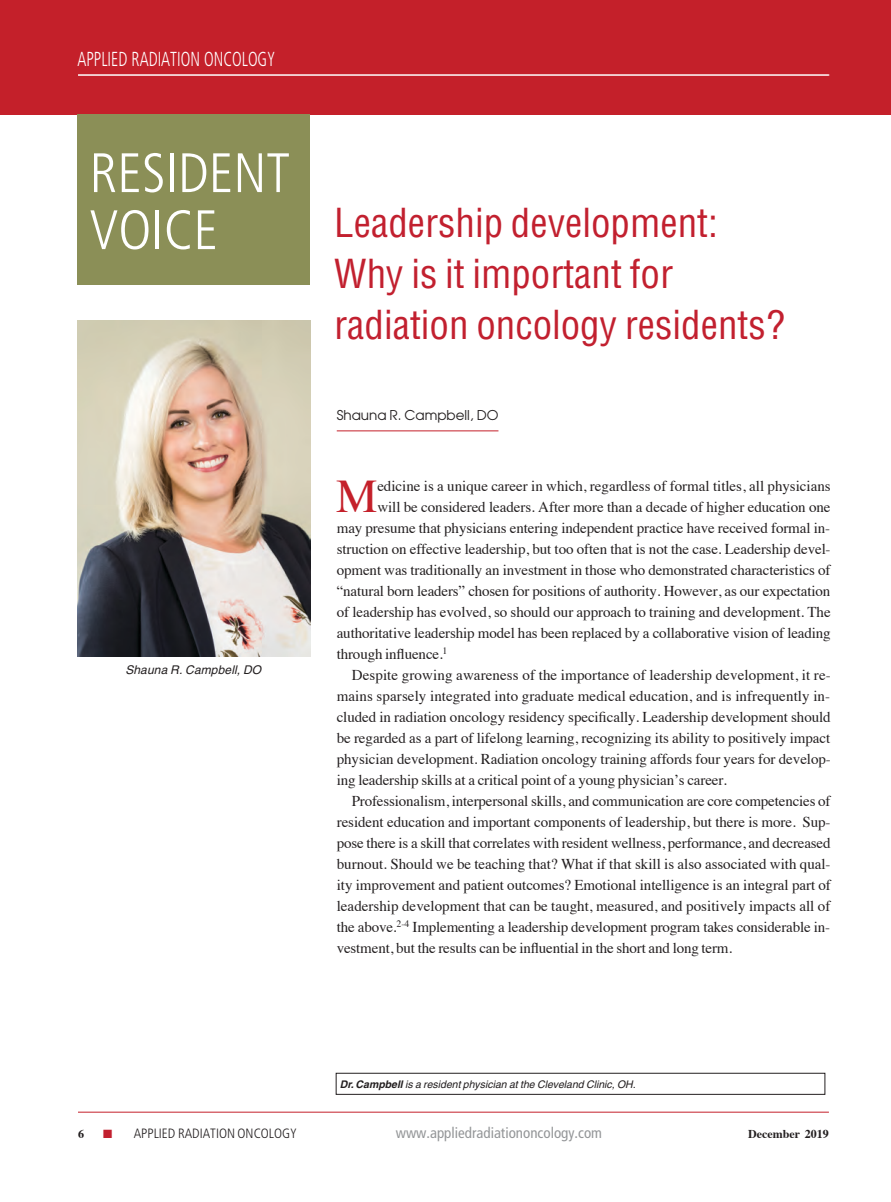
<style>
.page{position:relative;width:891px;height:1202px;background:#fff}
.page>*{position:absolute;margin:0;border:0;box-sizing:border-box;transform-origin:0 0}
.t1{font:300 condensed 55.5px/57px "Frutiger";color:#fff}
.t2{font:46.8px "Times";color:#c4202a}
.t3{font:condensed 39px/51px "Helvetica";color:#c2202f}
.t4{font:300 condensed 20.25px "Frutiger";color:#fff;scale:.8 1}
.t5{font:15px "Times";letter-spacing:-.005em;color:#231f20}
.t6{font:condensed 15px "Frutiger";color:#949698}
.t7{font:300 condensed 13.5px "Frutiger";color:#231f20}
.t8{font:13.5px "Avant Garde";color:#231f20}
.t9{font:italic 12px "Helvetica";letter-spacing:.01em;color:#231f20}
.t10{font:700 12px "Times";color:#231f20}
.t11{font:italic 10.5px "Helvetica";color:#231f20}
.s1{font-weight:700}
.s2{color:#c2202f}
</style>
<div class="page">
<div style="left:0;top:0;width:890px;height:115px;background:#c4202a"></div>
<hr style="left:890px;top:0;width:1px;height:115px;background:#c4202a">
<hr style="left:78px;top:1111px;width:751px;height:1px;background:#c4202a">
<hr style="left:78px;top:75px;width:751px;height:1px;background:#fff">
<div style="left:77px;top:115px;width:233px;height:170px;background:#8b8f57"></div>
<hr style="left:337px;top:430px;width:161px;height:1px;background:#c4202a">
<div style="left:336px;top:1072px;width:489px;height:22px;border:1px solid #231f20"></div>
<img style="left:77px;top:320px;width:233px;height:337px">
<h3 class="t4" style="left:77px;top:47px;width:249px">APPLIED RADIATION ONCOLOGY</h3>
<h1 class="t1" style="left:90px;top:145px;width:202px">RESIDENT<br>VOICE</h1>
<p class="t9" style="left:125px;top:663px;width:137px">Shauna R. Campbell, DO</p>
<h3 class="t3" style="left:334px;top:196px;width:452px">Leadership development:<br>Why is it important for radiation oncology residents?</h3>
<p class="t8" style="left:337px;top:406px;width:163px">Shauna R. Campbell, DO</p>
<h2 class="t2" style="left:336px;top:453px;width:43px">M</h2>
<p class="t5" style="left:377px;top:472px;width:455px">edicine is a unique career in which, regardless of formal titles, all physicians</p>
<p class="t5" style="left:377px;top:493px;width:455px">will be considered leaders. After more than a decade of higher education one</p>
<p class="t5" style="left:337px;top:514px;width:495px">may presume that physicians entering independent practice have received formal in-</p>
<p class="t5" style="left:337px;top:535px;width:495px">struction on effective leadership, but too often that is not the case. Leadership devel-</p>
<p class="t5" style="left:337px;top:556px;width:495px">opment was traditionally an investment in those who demonstrated characteristics of</p>
<p class="t5" style="left:337px;top:577px;width:495px">“natural born leaders” chosen for positions of authority. However, as our expectation</p>
<p class="t5" style="left:337px;top:598px;width:495px">of leadership has evolved, so should our approach to training and development. The</p>
<p class="t5" style="left:337px;top:619px;width:496px">authoritative leadership model has been replaced by a collaborative vision of leading</p>
<p class="t5" style="left:337px;top:640px;width:112px">through influence.<sup>1</sup></p>
<p class="t5" style="left:352px;top:661px;width:481px">Despite growing awareness of the importance of leadership development, it re-</p>
<p class="t5" style="left:337px;top:682px;width:495px">mains sparsely integrated into graduate medical education, and is infrequently in-</p>
<p class="t5" style="left:337px;top:703px;width:496px">cluded in radiation oncology residency specifically. Leadership development should</p>
<p class="t5" style="left:337px;top:724px;width:495px">be regarded as a part of lifelong learning, recognizing its ability to positively impact</p>
<p class="t5" style="left:337px;top:745px;width:496px">physician development. Radiation oncology training affords four years for develop-</p>
<p class="t5" style="left:337px;top:766px;width:392px">ing leadership skills at a critical point of a young physician’s career.</p>
<p class="t5" style="left:352px;top:787px;width:480px">Professionalism, interpersonal skills, and communication are core competencies of</p>
<p class="t5" style="left:337px;top:808px;width:495px">resident education and important components of leadership, but there is more. Sup-</p>
<p class="t5" style="left:337px;top:829px;width:495px">pose there is a skill that correlates with resident wellness, performance, and decreased</p>
<p class="t5" style="left:337px;top:850px;width:495px">burnout. Should we be teaching that? What if that skill is also associated with qual-</p>
<p class="t5" style="left:337px;top:871px;width:496px">ity improvement and patient outcomes? Emotional intelligence is an integral part of</p>
<p class="t5" style="left:337px;top:892px;width:495px">leadership development that can be taught, measured, and positively impacts all of</p>
<p class="t5" style="left:337px;top:913px;width:495px">the above.<sup>2-4</sup> Implementing a leadership development program takes considerable in-</p>
<p class="t5" style="left:337px;top:934px;width:397px">vestment, but the results can be influential in the short and long term.</p>
<p class="t11" style="left:340px;top:1078px;width:297px"><span class="s1">Dr. Campbell</span> is a resident physician at the Cleveland Clinic, OH.</p>
<p class="t10" style="left:78px;top:1122px;width:7px">6</p>
<p class="t7" style="left:103px;top:1125px;width:195px"><span class="s2">■</span> APPLIED RADIATION ONCOLOGY</p>
<p class="t6" style="left:396px;top:1124px;width:208px">www.appliedradiationoncology.com</p>
<p class="t10" style="left:748px;top:1122px;width:82px">December 2019</p>
</div>
